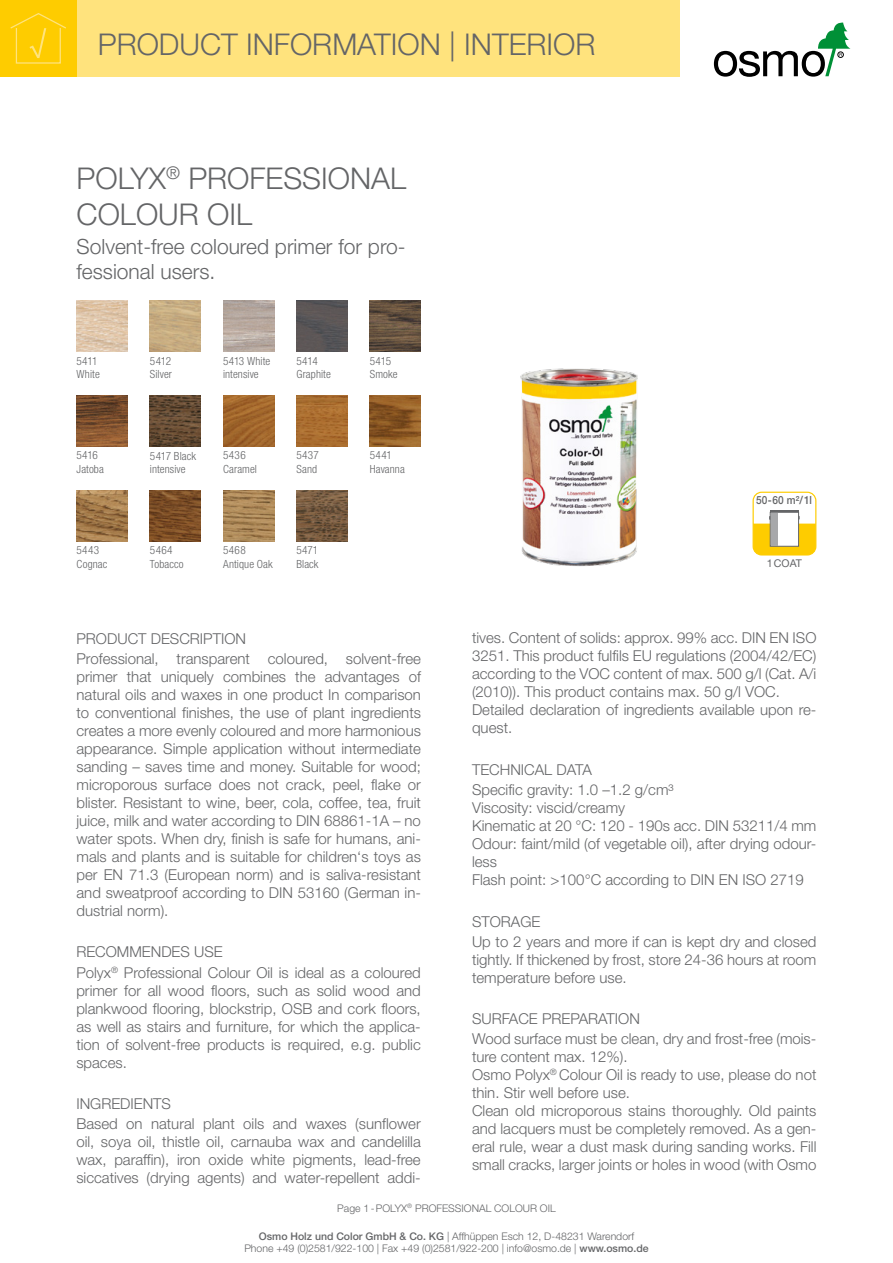
<style>
.page{position:relative;width:893px;height:1263px;background:#fff}
.page>*{position:absolute;margin:0;border:0;box-sizing:border-box;transform-origin:0 0}
.t1{font:300 30px/36px "Helvetica Neue";color:#646567}
.t2{font:300 21px/25.2px "Helvetica Neue";color:#646567}
.t3{font:300 15px/18px "Helvetica Neue";color:#646567}
.t4{font:300 condensed 11.25px/13.5px "Helvetica Neue";letter-spacing:.01em;color:#646567}
.t5{font:500 11.25px "Helvetica Neue";letter-spacing:.02em;color:#646567;scale:.9 1}
.t6{font:10.65px "Helvetica Neue";color:#646567}
.t7{font:300 10.5px/12.6px "Helvetica Neue";color:#646567;text-align:center}
.s1{font-weight:500}
</style>
<div class="page">
<svg style="left:714px;top:23px;width:136px;height:54px"></svg>
<div style="left:77px;top:0;width:603px;height:77px;background:#ffe37d"></div>
<div style="left:0;top:0;width:77px;height:77px;background:#fecc00"></div>
<svg style="left:10px;top:13px;width:56px;height:51px"></svg>
<img style="left:77px;top:300px;width:51px;height:51px">
<img style="left:150px;top:300px;width:51px;height:51px">
<div style="left:753px;top:492px;width:63px;height:63px;border:1px solid #fecc00;border-radius:9px"></div>
<svg style="left:753px;top:510px;width:63px;height:45px"></svg>
<img style="left:223px;top:300px;width:51px;height:51px">
<img style="left:296px;top:300px;width:51px;height:51px">
<img style="left:370px;top:300px;width:51px;height:51px">
<img style="left:77px;top:395px;width:51px;height:51px">
<img style="left:150px;top:395px;width:51px;height:51px">
<img style="left:223px;top:395px;width:51px;height:51px">
<img style="left:296px;top:395px;width:51px;height:51px">
<img style="left:370px;top:395px;width:51px;height:51px">
<img style="left:77px;top:490px;width:51px;height:51px">
<img style="left:150px;top:490px;width:51px;height:51px">
<img style="left:223px;top:490px;width:51px;height:51px">
<img style="left:296px;top:490px;width:51px;height:51px">
<img style="left:520px;top:368px;width:118px;height:199px">
<h1 class="t1" style="left:98px;top:26px;width:499px">PRODUCT INFORMATION | INTERIOR</h1>
<h1 class="t1" style="left:77px;top:159px;width:331px">POLYX<sup>®</sup> PROFESSIONAL<br>COLOUR OIL</h1>
<h2 class="t2" style="left:77px;top:234px;width:331px">Solvent-free coloured primer for pro&shy;fessional users.</h2>
<p class="t4" style="left:77px;top:354px;width:25px">5411<br>White</p>
<p class="t4" style="left:150px;top:354px;width:24px">5412<br>Silver</p>
<p class="t4" style="left:223px;top:354px;width:49px">5413 White intensive</p>
<p class="t4" style="left:296px;top:354px;width:36px">5414<br>Graphite</p>
<p class="t4" style="left:370px;top:354px;width:29px">5415<br>Smoke</p>
<p class="t4" style="left:77px;top:449px;width:29px">5416<br>Jatoba</p>
<p class="t4" style="left:150px;top:449px;width:48px">5417 Black intensive</p>
<p class="t4" style="left:223px;top:449px;width:35px">5436<br>Caramel</p>
<p class="t4" style="left:296px;top:449px;width:24px">5437<br>Sand</p>
<p class="t4" style="left:370px;top:449px;width:37px">5441<br>Havanna</p>
<p class="t4" style="left:77px;top:543px;width:32px">5443<br>Cognac</p>
<p class="t4" style="left:150px;top:543px;width:35px">5464<br>Tobacco</p>
<p class="t4" style="left:223px;top:543px;width:51px">5468<br>Antique Oak</p>
<p class="t4" style="left:296px;top:543px;width:24px">5471<br>Black</p>
<p class="t3" style="left:77px;top:628px;width:346px;line-height:20.1px">PRODUCT DESCRIPTION<br>Professional, transparent coloured, solvent-free</p>
<p class="t3" style="left:77px;top:667px;width:346px;text-align:justify">primer that uniquely combines the advantages of natural oils and waxes in one product In comparison to conventional finishes, the use of plant ingredients creates a more evenly coloured and more harmonious appearance. Simple application without intermediate sanding – saves time and money. Suitable for wood; microporous surface does not crack, peel, flake or blister. Resistant to wine, beer, cola, coffee, tea, fruit juice, milk and water according to DIN 68861-1A – no water spots. When dry, finish is safe for humans, ani&shy;mals and plants and is suitable for children‘s toys as per EN 71.3 (European norm) and is saliva-resistant and sweatproof according to DIN 53160 (German in&shy;dustrial norm).</p>
<p class="t3" style="left:76px;top:942px;width:346px;line-height:20.1px">RECOMMENDES USE<br>Polyx<sup>®</sup> Professional Colour Oil is ideal as a coloured</p>
<p class="t3" style="left:76px;top:981px;width:346px;text-align:justify">primer for all wood floors, such as solid wood and plankwood flooring, blockstrip, OSB and cork floors, as well as stairs and furniture, for which the applica&shy;tion of solvent-free products is required, e.g. public spaces.</p>
<p class="t3" style="left:76px;top:1093px;width:346px;line-height:20.1px">INGREDIENTS<br>Based on natural plant oils and waxes (sunflower</p>
<p class="t3" style="left:76px;top:1133px;width:346px;text-align:justify">oil, soya oil, thistle oil, carnauba wax and candelilla wax, paraffin), iron oxide white pigments, lead-free siccatives (drying agents) and water-repellent addi-</p>
<p class="t5" style="left:756px;top:493px;width:63px">50-60 m²/1l</p>
<p class="t6" style="left:767px;top:557px;width:36px">1COAT</p>
<p class="t3" style="left:472px;top:629px;width:346px">tives. Content of solids: approx. 99% acc. DIN EN ISO 3251. This product fulfils EU regulations (2004/42/EC) according to the VOC content of max. 500 g/l (Cat. A/i (2010)). This product contains max. 50 g/l VOC.<br>Detailed declaration of ingredients available upon re&shy;quest.</p>
<p class="t3" style="left:472px;top:759px;width:203px;line-height:20.1px">TECHNICAL DATA<br>Specific gravity: 1.0 –1.2 g/cm³</p>
<p class="t3" style="left:472px;top:798px;width:346px">Viscosity: viscid/creamy<br>Kinematic at 20 °C: 120 - 190s acc. DIN 53211/4 mm Odour: faint/mild (of vegetable oil), after drying odour&shy;less<br>Flash point: &gt;100°C according to DIN EN ISO 2719</p>
<p class="t3" style="left:472px;top:911px;width:346px;line-height:20.1px">STORAGE<br>Up to 2 years and more if can is kept dry and closed</p>
<p class="t3" style="left:472px;top:950px;width:346px">tightly. If thickened by frost, store 24-36 hours at room temperature before use.</p>
<p class="t3" style="left:472px;top:1008px;width:346px;line-height:20.1px">SURFACE PREPARATION<br>Wood surface must be clean, dry and frost-free (mois-</p>
<p class="t3" style="left:472px;top:1048px;width:346px">ture content max. 12%).<br>Osmo Polyx<sup>®</sup> Colour Oil is ready to use, please do not thin. Stir well before use.<br>Clean old microporous stains thoroughly. Old paints and lacquers must be completely removed. As a gen&shy;eral rule, wear a dust mask during sanding works. Fill small cracks, larger joints or holes in wood (with Osmo</p>
<p class="t7" style="left:337px;top:1202px;width:220px">Page 1-POLYX<sup>®</sup> PROFESSIONAL COLOUR OIL</p>
<p class="t7" style="left:244px;top:1229px;width:406px"><span class="s1">Osmo Holz und Color GmbH &amp; Co. KG</span> | Affhüppen Esch 12, D-48231 Warendorf<br>Phone +49 (0)2581/922-100 | Fax +49 (0)2581/922-200 | info@osmo.de | <span class="s1">www.osmo.de</span></p>
</div>
